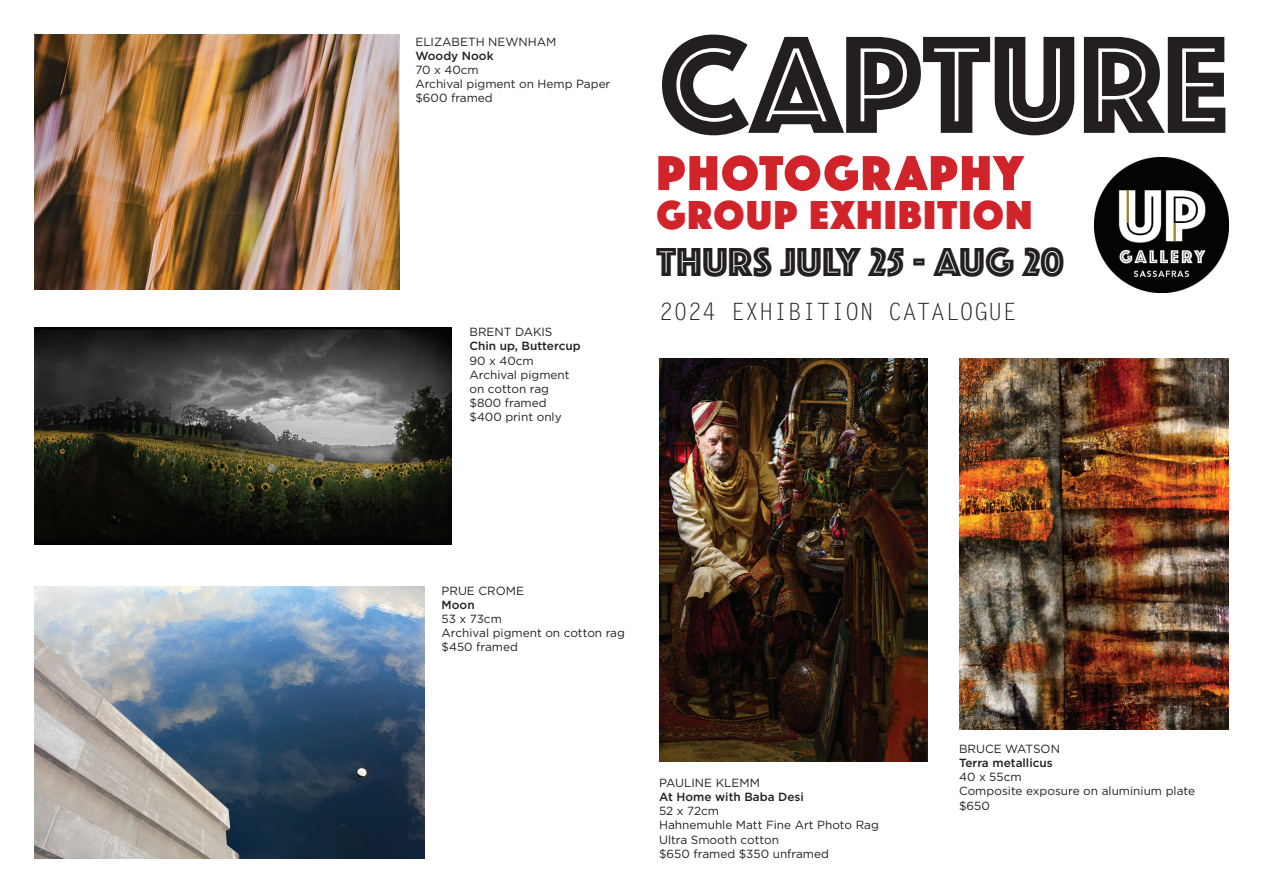
<style>
.page{position:relative;width:1263px;height:893px;background:#fff}
.page>*{position:absolute;margin:0;border:0;box-sizing:border-box;transform-origin:0 0}
.t1{font:143.85px "Phosphate Inline";color:#231f20}
.t2{font:51px "Phosphate Solid";letter-spacing:.04em;color:#d1232a}
.t3{font:42px "Phosphate Inline";color:#231f20}
.t4{font:42px "Phosphate Solid";letter-spacing:.04em;color:#d1232a}
.t5{font:23.85px "Letter Gothic Std";color:#231f20}
.t6{font:11.85px/14.1px "Gotham";color:#231f20}
.t7{font:500 11.85px "Gotham";color:#231f20}
</style>
<div class="page">
<img style="left:34px;top:34px;width:366px;height:256px">
<img style="left:34px;top:586px;width:390px;height:273px">
<img style="left:34px;top:328px;width:417px;height:216px">
<img style="left:659px;top:359px;width:269px;height:402px">
<img style="left:959px;top:359px;width:270px;height:371px">
<img style="left:1094px;top:158px;width:135px;height:135px">
<p class="t6" style="left:415px;top:34px;width:143px">ELIZABETH NEWNHAM</p>
<p class="t7" style="left:415px;top:49px;width:80px">Woody Nook</p>
<p class="t6" style="left:415px;top:62px;width:197px">70 x 40cm<br>Archival pigment on Hemp Paper $600 framed</p>
<p class="t6" style="left:469px;top:325px;width:85px">BRENT DAKIS</p>
<p class="t7" style="left:469px;top:339px;width:113px">Chin up, Buttercup</p>
<p class="t6" style="left:469px;top:353px;width:102px">90 x 40cm<br>Archival pigment on cotton rag $800 framed $400 print only</p>
<h1 class="t1" style="left:659px;top:-17px;width:571px">CAPTURE</h1>
<h2 class="t2" style="left:656px;top:137px;width:368px">PHOTOGRAPHY</h2>
<h3 class="t4" style="left:656px;top:185px;width:377px">GROUP EXHIBITION</h3>
<h3 class="t3" style="left:656px;top:232px;width:409px">THURS JULY 25 - AUG 20</h3>
<h3 class="t5" style="left:659px;top:297px;width:359px">2024 EXHIBITION CATALOGUE</h3>
<p class="t6" style="left:442px;top:583px;width:84px">PRUE CROME</p>
<p class="t7" style="left:442px;top:598px;width:35px">Moon</p>
<p class="t6" style="left:442px;top:611px;width:185px">53 x 73cm<br>Archival pigment on cotton rag $450 framed</p>
<p class="t6" style="left:659px;top:775px;width:102px">PAULINE KLEMM</p>
<p class="t7" style="left:659px;top:790px;width:146px">At Home with Baba Desi</p>
<p class="t6" style="left:659px;top:804px;width:221px">52 x 72cm<br>Hahnemuhle Matt Fine Art Photo Rag<br>Ultra Smooth cotton<br>$650 framed $350 unframed</p>
<p class="t6" style="left:959px;top:741px;width:102px">BRUCE WATSON</p>
<p class="t7" style="left:959px;top:756px;width:95px">Terra metallicus</p>
<p class="t6" style="left:959px;top:770px;width:237px">40 x 55cm<br>Composite exposure on aluminium plate $650</p>
</div>
